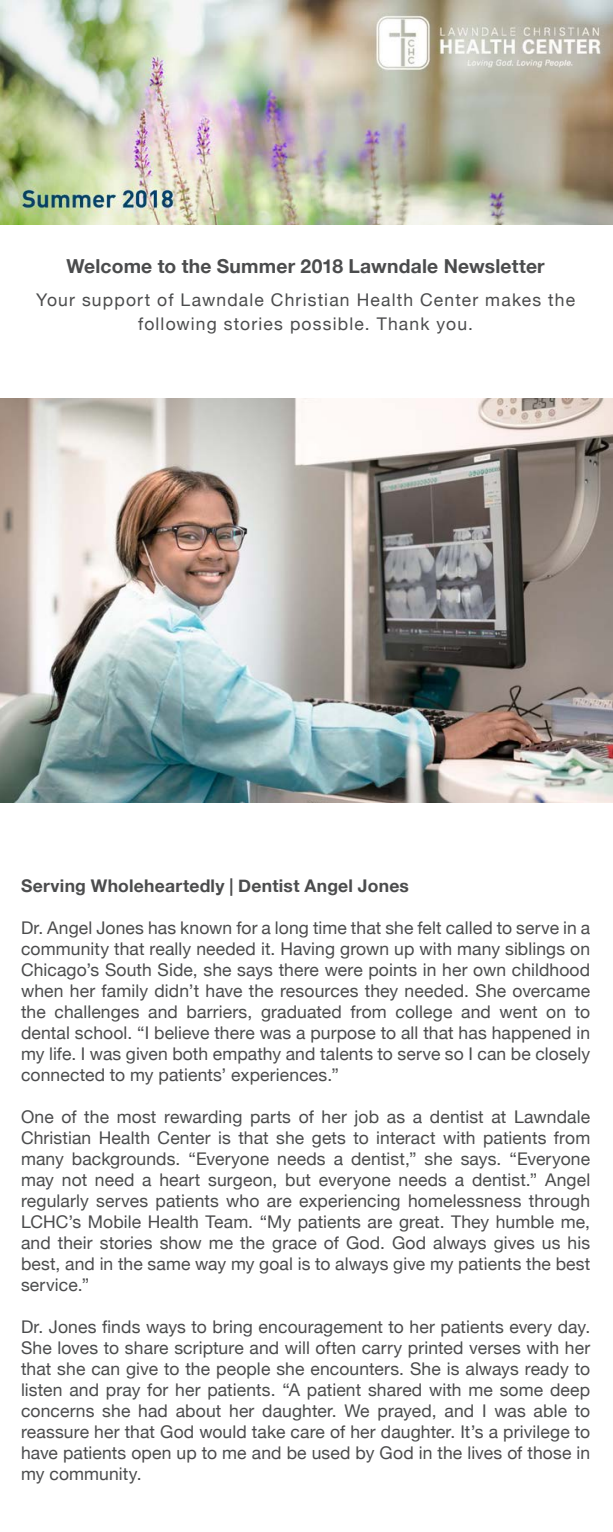
<style>
.page{position:relative;width:613px;height:1532px;background:#fff}
.page>*{position:absolute;margin:0;border:0;box-sizing:border-box;transform-origin:0 0}
.t1{font:700 19.25px "Helvetica Neue";letter-spacing:.01em;color:#4b4c4d}
.t2{font:17.5px/21px "Helvetica Neue";letter-spacing:.01em;color:#4b4c4d;text-align:justify}
.t3{font:17.5px/24.5px "Helvetica Neue";letter-spacing:.065em;color:#4b4c4d;text-align:center}
.t4{font:700 17.5px "Helvetica Neue";letter-spacing:.015em;color:#4b4c4d}
</style>
<div class="page">
<img style="left:0;top:398px;width:612px;height:404px">
<img style="left:0;top:1px;width:612px;height:224px">
<p class="t1" style="left:66px;top:254px;width:479px">Welcome to the Summer 2018 Lawndale Newsletter</p>
<p class="t3" style="left:36px;top:287px;width:540px">Your support of Lawndale Christian Health Center makes the following stories possible. Thank you.</p>
<p class="t4" style="left:21px;top:874px;width:389px">Serving Wholeheartedly | Dentist Angel Jones</p>
<p class="t2" style="left:21px;top:916px;width:570px">Dr. Angel Jones has known for a long time that she felt called to serve in a community that really needed it. Having grown up with many siblings on Chicago’s South Side, she says there were points in her own childhood when her family didn’t have the resources they needed. She overcame the challenges and barriers, graduated from college and went on to dental school. “I believe there was a purpose to all that has happened in my life. I was given both empathy and talents to serve so I can be closely connected to my patients’ experiences.”</p>
<p class="t2" style="left:21px;top:1105px;width:570px">One of the most rewarding parts of her job as a dentist at Lawndale Christian Health Center is that she gets to interact with patients from many backgrounds. “Everyone needs a dentist,” she says. “Everyone may not need a heart surgeon, but everyone needs a dentist.” Angel regularly serves patients who are experiencing homelessness through LCHC’s Mobile Health Team. “My patients are great. They humble me, and their stories show me the grace of God. God always gives us his best, and in the same way my goal is to always give my patients the best service.”</p>
<p class="t2" style="left:21px;top:1315px;width:570px">Dr. Jones finds ways to bring encouragement to her patients every day.<br>She loves to share scripture and will often carry printed verses with her that she can give to the people she encounters. She is always ready to listen and pray for her patients. “A patient shared with me some deep concerns she had about her daughter. We prayed, and I was able to reassure her that God would take care of her daughter. It’s a privilege to have patients open up to me and be used by God in the lives of those in my community.</p>
</div>
